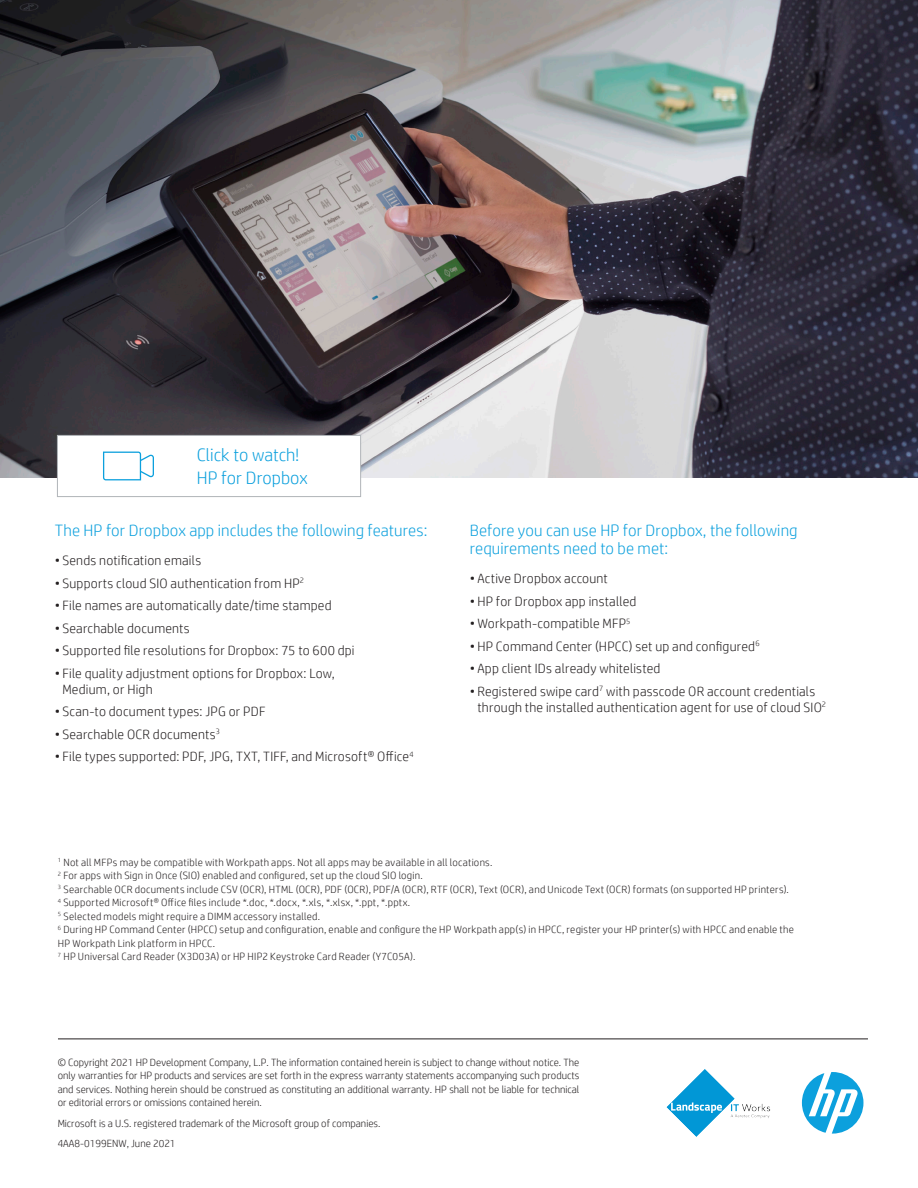
<style>
.page{position:relative;width:918px;height:1188px;background:#fff}
.page>*{position:absolute;margin:0;border:0;box-sizing:border-box;transform-origin:0 0}
.t1{font:300 18px "HP Simplified";color:#0ca0dd}
.t2{font:300 16.5px/18px "HP Simplified";letter-spacing:.005em;color:#0ca0dd}
.t3{font:300 13.5px/15.8px "HP Simplified";letter-spacing:.015em;color:#231f20}
.Call_to_action_10_11{font:300 10.5px/13.5px "HP Simplified";letter-spacing:.025em;color:#231f20}
.Legal_7_9{font:300 10.5px/13.5px "HP Simplified";color:#231f20;text-align:justify}
</style>
<div class="page">
<img style="left:0;top:0;width:918px;height:477px">
<svg style="left:802px;top:1072px;width:61px;height:62px"></svg>
<hr style="left:58px;top:1039px;width:810px;height:1px;background:#231f20">
<div style="left:57px;top:435px;width:304px;height:62px;background:#fff;border:1px solid #b0b4b8"></div>
<svg style="left:103px;top:452px;width:51px;height:28px"></svg>
<img style="left:666px;top:1069px;width:105px;height:68px">
<h3 class="t1" style="left:197px;top:443px;width:104px">Click to watch!</h3>
<h3 class="t1" style="left:197px;top:466px;width:112px">HP for Dropbox</h3>
<h2 class="t2" style="left:55px;top:521px;width:374px">The HP for Dropbox app includes the following features:</h2>
<p class="t3" style="left:55px;top:552px;width:148px">• Sends notification emails</p>
<p class="t3" style="left:55px;top:575px;width:251px">• Supports cloud SIO authentication from HP<sup>2</sup></p>
<p class="t3" style="left:55px;top:597px;width:278px">• File names are automatically date/time stamped</p>
<p class="t3" style="left:55px;top:620px;width:136px">• Searchable documents</p>
<p class="t3" style="left:55px;top:642px;width:301px">• Supported file resolutions for Dropbox: 75 to 600 dpi</p>
<p class="t3" style="left:62px;top:665px;width:274px;text-indent:-8px">• File quality adjustment options for Dropbox: Low,<br>Medium, or High</p>
<p class="t3" style="left:55px;top:703px;width:212px">• Scan-to document types: JPG or PDF</p>
<p class="t3" style="left:55px;top:726px;width:167px">• Searchable OCR documents<sup>3</sup></p>
<p class="t3" style="left:55px;top:748px;width:360px">• File types supported: PDF, JPG, TXT, TIFF, and Microsoft® Office<sup>4</sup></p>
<h2 class="t2" style="left:470px;top:521px;width:329px">Before you can use HP for Dropbox, the following requirements need to be met:</h2>
<p class="t3" style="left:470px;top:570px;width:140px">• Active Dropbox account</p>
<p class="t3" style="left:470px;top:593px;width:168px">• HP for Dropbox app installed</p>
<p class="t3" style="left:470px;top:615px;width:162px">• Workpath-compatible MFP<sup>5</sup></p>
<p class="t3" style="left:470px;top:638px;width:291px">• HP Command Center (HPCC) set up and configured<sup>6</sup></p>
<p class="t3" style="left:470px;top:660px;width:192px">• App client IDs already whitelisted</p>
<p class="t3" style="left:477px;top:683px;width:350px;text-indent:-8px">• Registered swipe card<sup>7</sup> with passcode OR account credentials through the installed authentication agent for use of cloud SIO<sup>2</sup></p>
<p class="Call_to_action_10_11" style="left:58px;top:855px;width:436px"><sup>1</sup> Not all MFPs may be compatible with Workpath apps. Not all apps may be available in all locations.</p>
<p class="Call_to_action_10_11" style="left:58px;top:869px;width:367px"><sup>2</sup> For apps with Sign in Once (SIO) enabled and configured, set up the cloud SIO login.</p>
<p class="Call_to_action_10_11" style="left:58px;top:882px;width:733px"><sup>3</sup> Searchable OCR documents include CSV (OCR), HTML (OCR), PDF (OCR), PDF/A (OCR), RTF (OCR), Text (OCR), and Unicode Text (OCR) formats (on supported HP printers).</p>
<p class="Call_to_action_10_11" style="left:58px;top:896px;width:354px"><sup>4</sup> Supported Microsoft® Office files include *.doc, *.docx, *.xls, *.xlsx, *.ppt, *.pptx.</p>
<p class="Call_to_action_10_11" style="left:58px;top:909px;width:264px"><sup>5</sup> Selected models might require a DIMM accessory installed.</p>
<p class="Call_to_action_10_11" style="left:58px;top:923px;width:738px"><sup>6</sup> During HP Command Center (HPCC) setup and configuration, enable and configure the HP Workpath app(s) in HPCC, register your HP printer(s) with HPCC and enable the<br>HP Workpath Link platform in HPCC.</p>
<p class="Call_to_action_10_11" style="left:58px;top:950px;width:359px"><sup>7</sup> HP Universal Card Reader (X3D03A) or HP HIP2 Keystroke Card Reader (Y7C05A).</p>
<p class="Legal_7_9" style="left:58px;top:1055px;width:523px">© Copyright 2021 HP Development Company, L.P. The information contained herein is subject to change without notice. The only warranties for HP products and services are set forth in the express warranty statements accompanying such products and services. Nothing herein should be construed as constituting an additional warranty. HP shall not be liable for technical or editorial errors or omissions contained herein.</p>
<p class="Legal_7_9" style="left:58px;top:1113px;width:324px;line-height:20.2px">Microsoft is a U.S. registered trademark of the Microsoft group of companies.<br>4AA8-0199ENW, June 2021</p>
</div>
